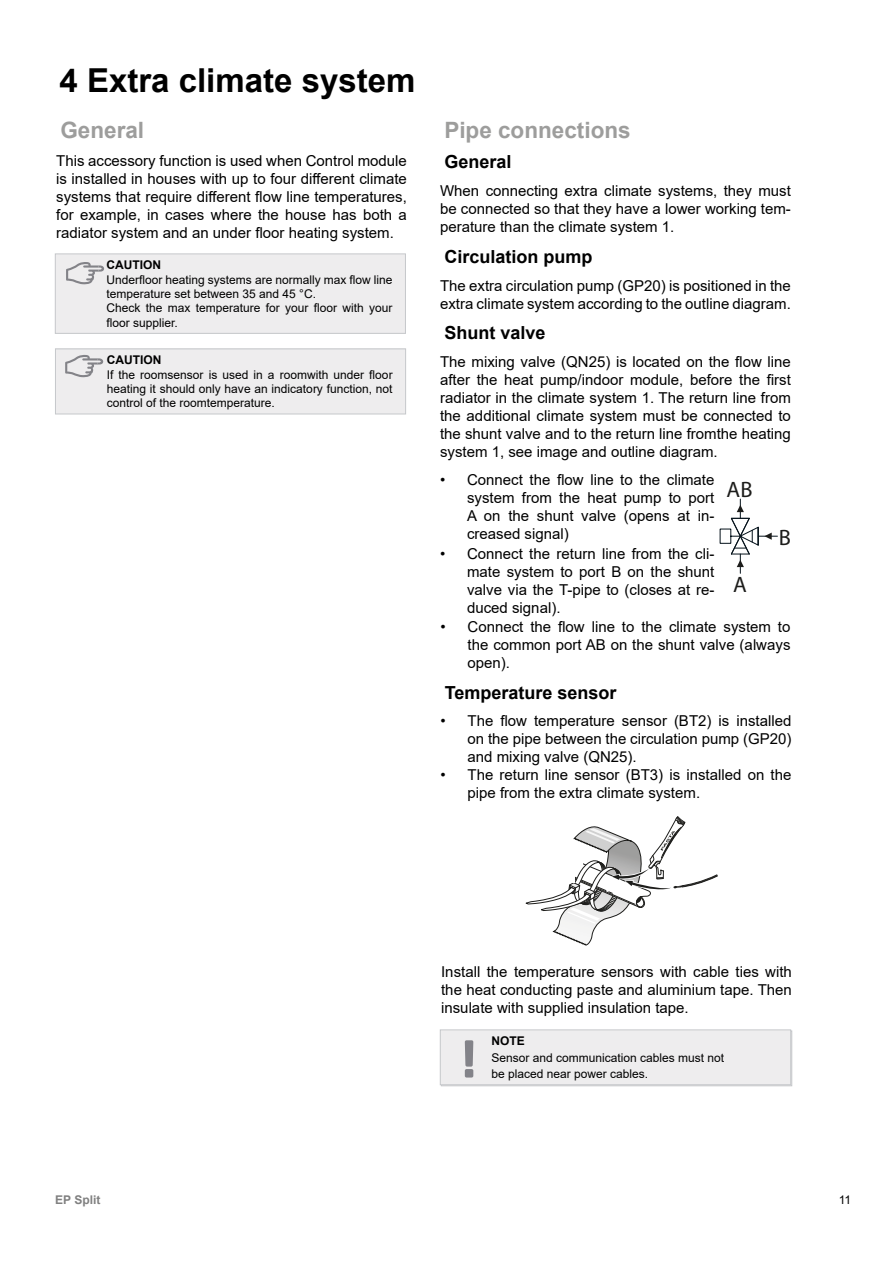
<style>
.page{position:relative;width:893px;height:1263px;background:#fff}
.page>*{position:absolute;margin:0;border:0;box-sizing:border-box;transform-origin:0 0}
.t1{font:700 33px "Arial";color:#000}
.t2{font:700 22.5px "Arial";color:#9d9d9c}
.t3{font:22.35px "Myriad Pro";color:#1d1d1b}
.t4{font:700 18px "Arial";color:#000}
.t5{font:15px/18px "Arial";color:#000;text-align:justify}
.t6{font:12px/14.4px "Arial";color:#000}
.t7{font:700 12px "Arial";color:#000}
.t8{font:700 12px "Arial";color:#808080}
</style>
<div class="page">
<svg style="left:525px;top:816px;width:193px;height:130px"></svg>
<div style="left:519px;top:841px;width:56px;height:41px;background:#fff"></div>
<div style="left:506px;top:835px;width:56px;height:14px;background:#fff"></div>
<div style="left:527px;top:850px;width:56px;height:14px;background:#fff"></div>
<div style="left:441px;top:1031px;width:351px;height:55px;border:1px solid #c6c8cb"></div>
<div style="left:440px;top:1030px;width:351px;height:55px;background:#eeedee"></div>
<div style="left:440px;top:1030px;width:351px;height:55px;border:1px solid #c6c8cb"></div>
<svg style="left:465px;top:1040px;width:8px;height:37px"></svg>
<div style="left:55px;top:254px;width:350px;height:79px;background:#eeedee"></div>
<div style="left:55px;top:254px;width:351px;height:80px;border:1px solid #c6c8cb"></div>
<svg style="left:66px;top:262px;width:38px;height:22px"></svg>
<div style="left:55px;top:349px;width:351px;height:65px;background:#eeedee"></div>
<div style="left:55px;top:349px;width:351px;height:65px;border:1px solid #c6c8cb"></div>
<svg style="left:65px;top:355px;width:38px;height:22px"></svg>
<svg style="left:720px;top:499px;width:57px;height:74px"></svg>
<h1 class="t1" style="left:60px;top:57px;width:357px">4 Extra climate system</h1>
<h2 class="t2" style="left:60px;top:114px;width:85px">General</h2>
<p class="t5" style="left:56px;top:152px;width:352px">This accessory function is used when Control module is installed in houses with up to four different climate systems that require different flow line temperatures, for example, in cases where the house has both a radiator system and an under floor heating system.</p>
<p class="t7" style="left:107px;top:256px;width:56px">CAUTION</p>
<p class="t6" style="left:107px;top:272px;width:287px">Underfloor heating systems are normally max flow line temperature set between 35 and 45 °C.<br>Check the max temperature for your floor with your floor supplier.</p>
<p class="t7" style="left:107px;top:352px;width:56px">CAUTION</p>
<p class="t6" style="left:107px;top:367px;width:287px;text-align:justify">If the roomsensor is used in a roomwith under floor heating it should only have an indicatory function, not control of the roomtemperature.</p>
<h2 class="t2" style="left:444px;top:114px;width:188px">Pipe connections</h2>
<p class="t4" style="left:444px;top:149px;width:69px">General</p>
<p class="t5" style="left:440px;top:182px;width:352px">When connecting extra climate systems, they must be connected so that they have a lower working tem&shy;perature than the climate system 1.</p>
<p class="t4" style="left:444px;top:244px;width:150px">Circulation pump</p>
<p class="t5" style="left:440px;top:276px;width:352px">The extra circulation pump (GP20) is positioned in the extra climate system according to the outline diagram.</p>
<p class="t4" style="left:444px;top:320px;width:103px">Shunt valve</p>
<p class="t5" style="left:440px;top:352px;width:352px">The mixing valve (QN25) is located on the flow line after the heat pump/indoor module, before the first radiator in the climate system 1. The return line from the additional climate system must be connected to the shunt valve and to the return line fromthe heating system 1, see image and outline diagram.</p>
<p class="t5" style="left:467px;top:470px;width:249px;text-indent:-27px">• Connect the flow line to the climate system from the heat pump to port A on the shunt valve (opens at in&shy;creased signal)</p>
<p class="t5" style="left:467px;top:545px;width:249px;text-indent:-27px">• Connect the return line from the cli&shy;mate system to port B on the shunt valve via the T-pipe to (closes at re&shy;duced signal).</p>
<h3 class="t3" style="left:727px;top:475px;width:27px">AB</h3>
<h3 class="t3" style="left:733px;top:571px;width:15px">A</h3>
<h3 class="t3" style="left:779px;top:524px;width:14px">B</h3>
<p class="t5" style="left:468px;top:618px;width:324px;text-indent:-27px">• Connect the flow line to the climate system to the common port AB on the shunt valve (always open).</p>
<p class="t4" style="left:445px;top:679px;width:173px">Temperature sensor</p>
<p class="t5" style="left:468px;top:712px;width:325px;text-indent:-27px">• The flow temperature sensor (BT2) is installed on the pipe between the circulation pump (GP20) and mixing valve (QN25).</p>
<p class="t5" style="left:468px;top:766px;width:325px;text-indent:-27px">• The return line sensor (BT3) is installed on the pipe from the extra climate system.</p>
<p class="t5" style="left:441px;top:962px;width:352px">Install the temperature sensors with cable ties with the heat conducting paste and aluminium tape. Then insulate with supplied insulation tape.</p>
<p class="t7" style="left:491px;top:1032px;width:35px">NOTE</p>
<p class="t6" style="left:491px;top:1049px;width:234px;line-height:16.5px">Sensor and communication cables must not be placed near power cables.</p>
<p class="t6" style="left:493px;top:1051px;width:276px">This symbol indicates danger to person or machine.</p>
<p class="t8" style="left:55px;top:1191px;width:47px">EP Split</p>
<p class="t6" style="left:839px;top:1192px;width:14px">11</p>
</div>
